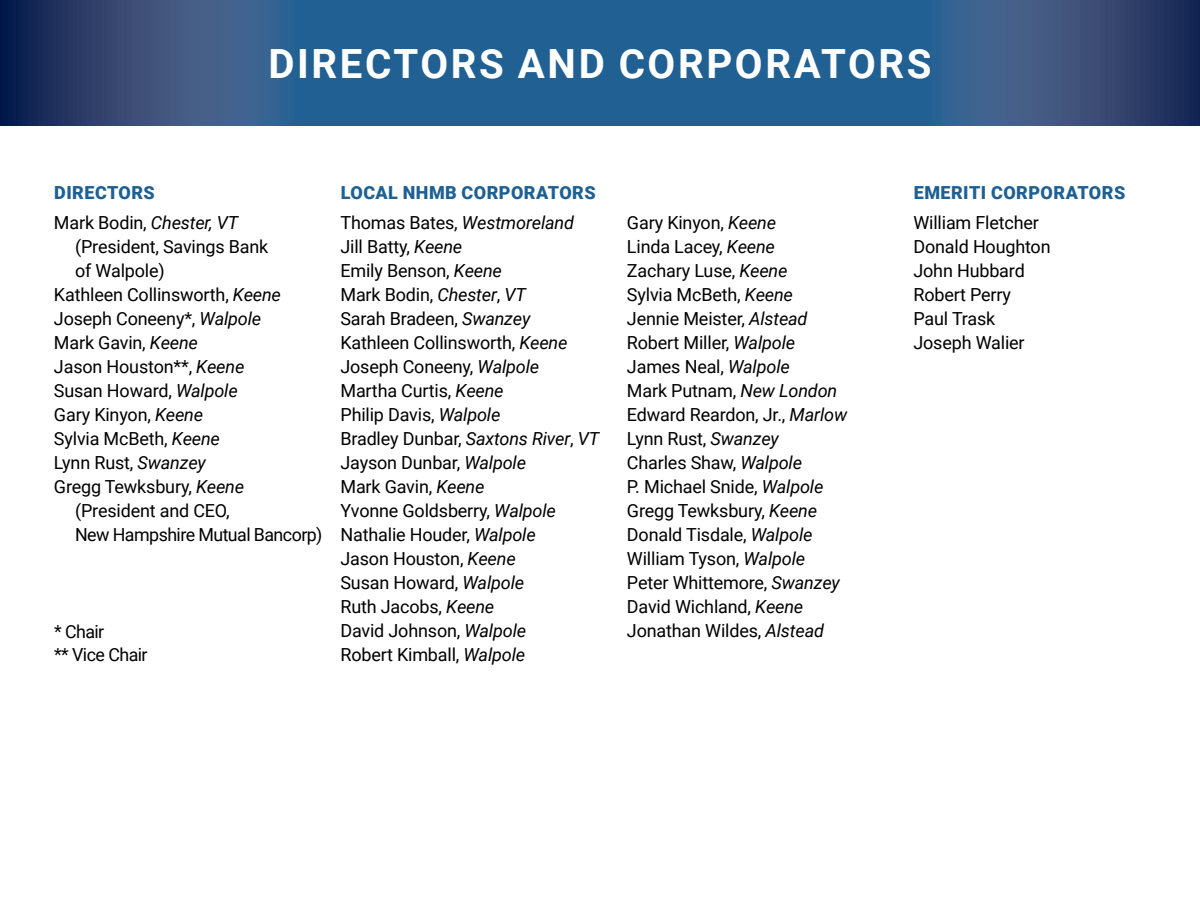
<style>
.page{position:relative;width:1200px;height:900px;background:#fff}
.page>*{position:absolute;margin:0;border:0;box-sizing:border-box;transform-origin:0 0}
.t1{font:700 40.2px "Roboto";letter-spacing:.065em;color:#fff}
.t2{font:18px/24px "Roboto";letter-spacing:-.01em;color:#000}
.t3{font:900 18px/30px "Roboto";letter-spacing:.025em;color:#1f6092}
.t4{font:18px/24px "Roboto";letter-spacing:-.03em;color:#000}
.s1{font-weight:900;color:#1f6092}
.s2{font-style:italic}
.s3{font-weight:400;color:#000}
.s4{font-weight:400;font-style:italic;color:#000}
</style>
<div class="page">
<svg style="left:0;top:0;width:1200px;height:126px;background:#295686"></svg>
<h1 class="t1" style="left:268px;top:36px;width:665px">DIRECTORS AND CORPORATORS</h1>
<p class="t2" style="left:54px;top:177px;width:186px;line-height:30px"><span class="s1">DIRECTORS<br></span>Mark Bodin, <span class="s2">Chester, VT</span></p>
<p class="t2" style="left:75px;top:234px;width:195px">(President, Savings Bank</p>
<p class="t2" style="left:75px;top:258px;width:91px">of Walpole)</p>
<p class="t2" style="left:54px;top:282px;width:229px">Kathleen Collinsworth, <span class="s2">Keene</span></p>
<p class="t2" style="left:54px;top:306px;width:209px">Joseph Coneeny*, <span class="s2">Walpole</span></p>
<p class="t2" style="left:54px;top:330px;width:145px">Mark Gavin, <span class="s2">Keene</span></p>
<p class="t2" style="left:54px;top:354px;width:192px">Jason Houston**, <span class="s2">Keene</span></p>
<p class="t2" style="left:54px;top:378px;width:185px">Susan Howard, <span class="s2">Walpole</span></p>
<p class="t2" style="left:54px;top:402px;width:151px">Gary Kinyon, <span class="s2">Keene</span></p>
<p class="t2" style="left:54px;top:426px;width:167px">Sylvia McBeth, <span class="s2">Keene</span></p>
<p class="t2" style="left:54px;top:450px;width:153px">Lynn Rust, <span class="s2">Swanzey</span></p>
<p class="t2" style="left:54px;top:474px;width:192px">Gregg Tewksbury, <span class="s2">Keene</span></p>
<p class="t2" style="left:75px;top:498px;width:156px">(President and CEO,</p>
<p class="t4" style="left:75px;top:522px;width:249px">New Hampshire Mutual Bancorp)</p>
<p class="t4" style="left:54px;top:618px;width:95px">* Chair<br>** Vice Chair</p>
<p class="t3" style="left:340px;top:177px;width:257px">LOCAL NHMB CORPORATORS<br><span class="s3">Thomas Bates,</span> <span class="s4">Westmoreland</span></p>
<p class="t2" style="left:340px;top:234px;width:260px">Jill Batty, <span class="s2">Keene<br></span>Emily Benson, <span class="s2">Keene<br></span>Mark Bodin, <span class="s2">Chester</span>, <span class="s2">VT<br></span>Sarah Bradeen, <span class="s2">Swanzey<br></span>Kathleen Collinsworth, <span class="s2">Keene<br></span>Joseph Coneeny, <span class="s2">Walpole<br></span>Martha Curtis, <span class="s2">Keene<br></span>Philip Davis, <span class="s2">Walpole<br></span>Bradley Dunbar, <span class="s2">Saxtons River</span>, <span class="s2">VT<br></span>Jayson Dunbar, <span class="s2">Walpole<br></span>Mark Gavin, <span class="s2">Keene<br></span>Yvonne Goldsberry, <span class="s2">Walpole<br></span>Nathalie Houder, <span class="s2">Walpole<br></span>Jason Houston, <span class="s2">Keene<br></span>Susan Howard, <span class="s2">Walpole<br></span>Ruth Jacobs, <span class="s2">Keene<br></span>David Johnson, <span class="s2">Walpole<br></span>Robert Kimball, <span class="s2">Walpole</span></p>
<p class="t2" style="left:627px;top:210px;width:222px">Gary Kinyon, <span class="s2">Keene<br></span>Linda Lacey, <span class="s2">Keene<br></span>Zachary Luse, <span class="s2">Keene<br></span>Sylvia McBeth, <span class="s2">Keene<br></span>Jennie Meister, <span class="s2">Alstead<br></span>Robert Miller, <span class="s2">Walpole<br></span>James Neal, <span class="s2">Walpole<br></span>Mark Putnam, <span class="s2">New London<br></span>Edward Reardon, Jr., <span class="s2">Marlow<br></span>Lynn Rust, <span class="s2">Swanzey<br></span>Charles Shaw, <span class="s2">Walpole<br></span>P. Michael Snide, <span class="s2">Walpole<br></span>Gregg Tewksbury, <span class="s2">Keene<br></span>Donald Tisdale, <span class="s2">Walpole<br></span>William Tyson, <span class="s2">Walpole<br></span>Peter Whittemore, <span class="s2">Swanzey<br></span>David Wichland, <span class="s2">Keene<br></span>Jonathan Wildes, <span class="s2">Alstead</span></p>
<p class="t3" style="left:914px;top:177px;width:213px">EMERITI CORPORATORS</p>
<p class="t2" style="left:913px;top:210px;width:139px">William Fletcher<br>Donald Houghton<br>John Hubbard<br>Robert Perry<br>Paul Trask<br>Joseph Walier</p>
</div>
